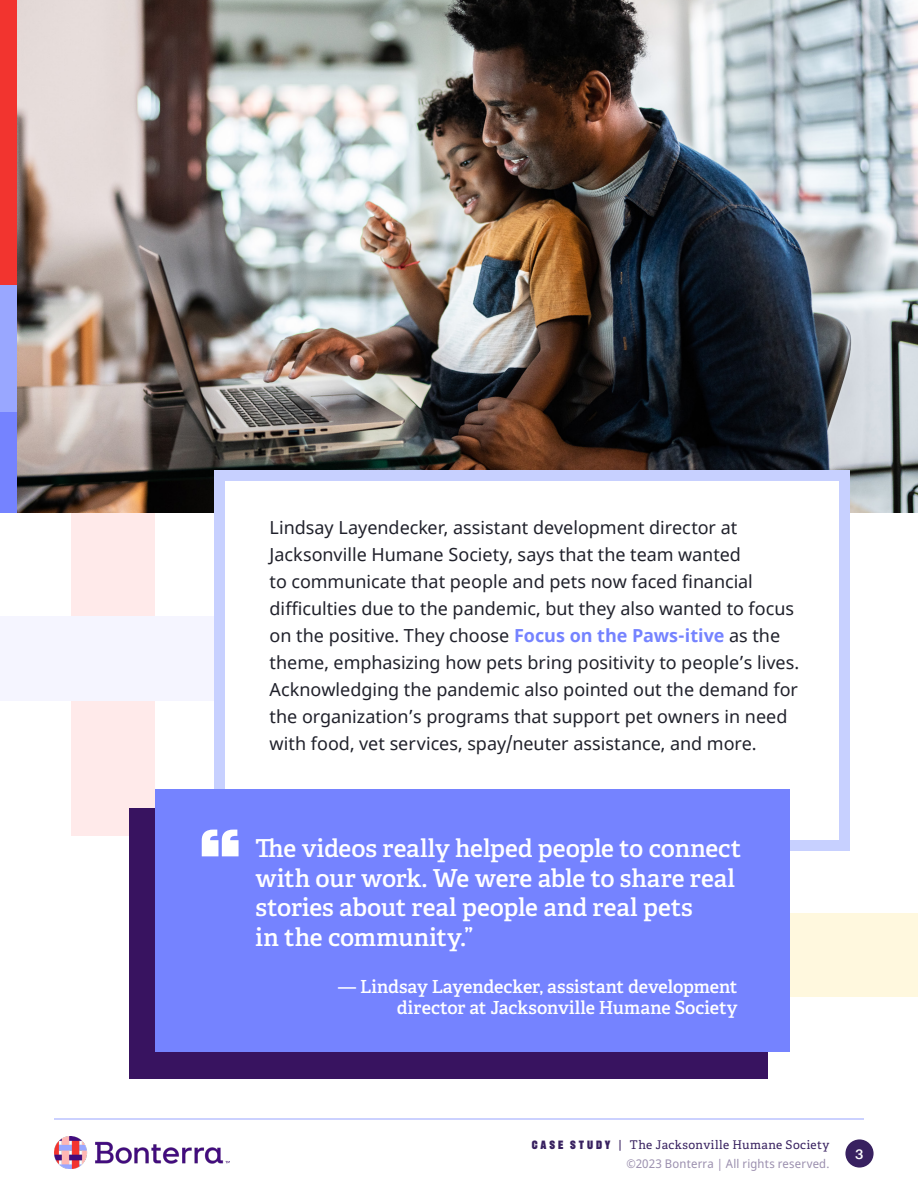
<style>
.page{position:relative;width:918px;height:1188px;background:#fff}
.page>*{position:absolute;margin:0;border:0;box-sizing:border-box;transform-origin:0 0}
.Footer_Title{font:900 90px "Recent Grotesk";color:#fff}
.t1{font:600 24.75px/29.7px "Adelle";letter-spacing:-.005em;color:#fff}
.t2{font:18px/27px "Noto Sans";color:#20212b}
.Footer_Title-2{font:600 18px/21.6px "Adelle";letter-spacing:-.005em;color:#fff;text-align:right}
.t3{font:500 13.5px "Graphik";color:#fff}
.t4{font:12px "Adelle";letter-spacing:.035em;color:#382160}
.t5{font:12px "Noto Sans Display";letter-spacing:.015em;color:#9c90af}
.s1{font-weight:700;color:#7583ff}
.s2{font-family:"Recent Grotesk";font-weight:900}
</style>
<div class="page">
<div style="left:845px;top:1139px;width:29px;height:29px;background:#382160;border-radius:50%"></div>
<hr style="left:54px;top:1118px;width:810px;height:2px;background:#bac2ff">
<img style="left:54px;top:1136px;width:176px;height:33px">
<div style="left:650px;top:914px;width:268px;height:84px;background:#fff8de"></div>
<div style="left:71px;top:513px;width:84px;height:323px;background:#ffeaea"></div>
<img style="left:16px;top:0;width:902px;height:513px">
<div style="left:0;top:617px;width:316px;height:84px;background:#f5f5ff"></div>
<div style="left:215px;top:470px;width:635px;height:381px;background:#c7d0ff"></div>
<svg style="left:226px;top:482px;width:613px;height:358px"></svg>
<div style="left:129px;top:808px;width:639px;height:270px;background:#381360"></div>
<div style="left:155px;top:789px;width:634px;height:263px;background:#7583ff"></div>
<div style="left:0;top:0;width:16px;height:285px;background:#f2342f"></div>
<div style="left:0;top:285px;width:16px;height:128px;background:#99a7ff"></div>
<div style="left:0;top:412px;width:16px;height:101px;background:#7583ff"></div>
<p class="t2" style="left:270px;top:514px;width:531px">Lindsay Layendecker, assistant development director at Jacksonville Humane Society, says that the team wanted<br>to communicate that people and pets now faced financial difficulties due to the pandemic, but they also wanted to focus on the positive. They choose <span class="s1">Focus on the Paws-itive</span> as the theme, emphasizing how pets bring positivity to people’s lives.<br>Acknowledging the pandemic also pointed out the demand for the organization’s programs that support pet owners in need with food, vet services, spay/neuter assistance, and more.</p>
<p class="Footer_Title" style="left:200px;top:810px;width:42px">“</p>
<p class="t1" style="left:256px;top:833px;width:487px">The videos really helped people to connect with our work. We were able to share real stories about real people and real pets<br>in the community.”</p>
<p class="Footer_Title-2" style="left:338px;top:976px;width:401px">— Lindsay Layendecker, assistant development director at Jacksonville Humane Society</p>
<p class="t4" style="left:532px;top:1138px;width:299px"><span class="s2">C A S E S T U D Y</span> | The Jacksonville Humane Society</p>
<p class="t5" style="left:627px;top:1155px;width:204px">©2023 Bonterra | All rights reserved.</p>
<p class="t3" style="left:855px;top:1144px;width:10px">3</p>
</div>
